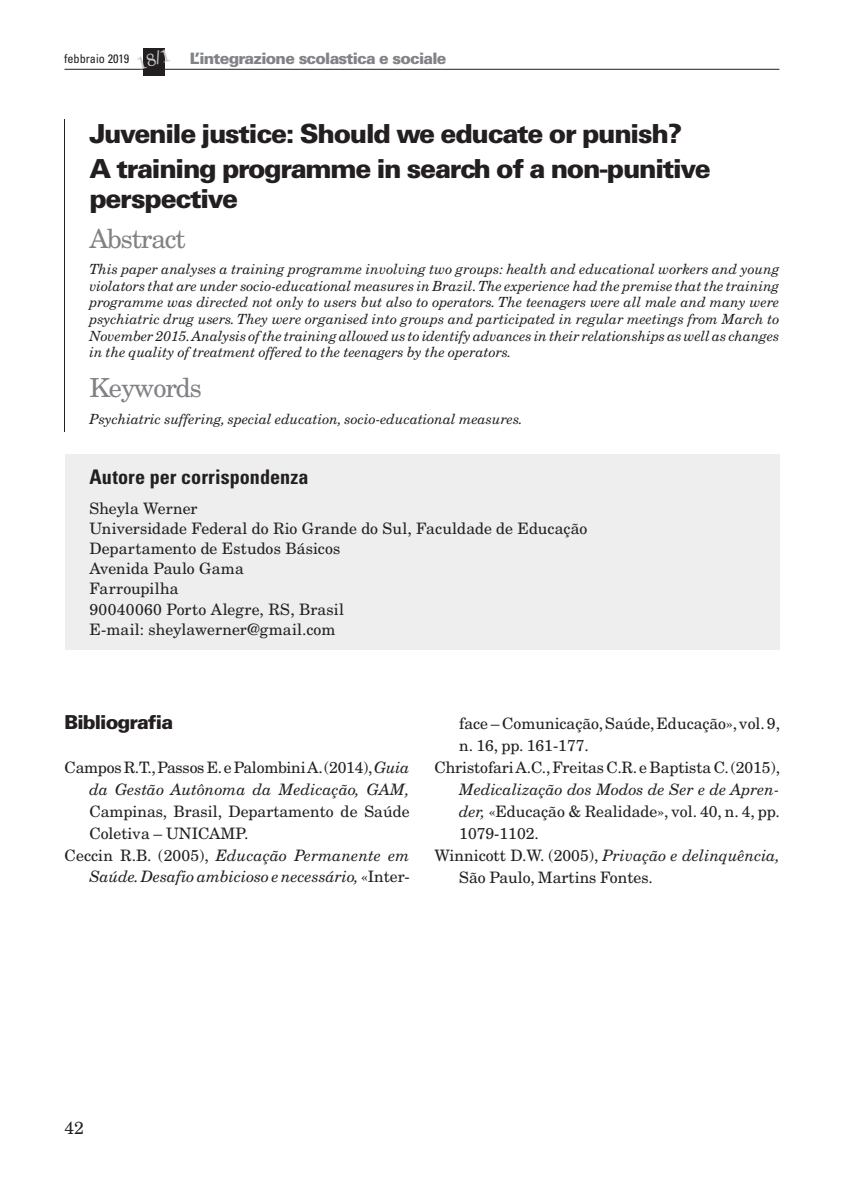
<style>
.page{position:relative;width:844px;height:1191px;background:#fff}
.page>*{position:absolute;margin:0;border:0;box-sizing:border-box;transform-origin:0 0}
.t1{font:900 26.25px/34.6px "Univers LT Std";letter-spacing:-.05em;color:#231f20}
.t2{font:26.25px "New Century Schlbk LT Std";letter-spacing:-.04em;color:#808285}
.t3{font:700 condensed 20.12px "Univers LT Std";color:#231f20}
.t4{font:900 19.25px "Univers LT Std";letter-spacing:-.05em;color:#231f20}
.t5{font:17.5px "New Century Schlbk LT Std";color:#c7c8ca}
.t6{font:17.5px "New Century Schlbk LT Std";color:#231f20}
.t7{font:15.75px/20.1px "New Century Schlbk LT Std";color:#231f20}
.t8{font:italic 15.75px "New Century Schlbk LT Std";color:#231f20}
.t9{font:900 15.75px "Univers LT Std";letter-spacing:-.05em;color:#808285}
.t10{font:italic 14px/16.6px "New Century Schlbk LT Std";color:#231f20;text-align:justify}
.t11{font:condensed 12.25px "Univers LT Std";color:#231f20}
.s1{font-style:italic}
.s2{font-style:normal}
</style>
<div class="page">
<hr style="left:64px;top:69px;width:715px;height:1px;background:#231f20">
<div style="left:143px;top:48px;width:22px;height:27px;background:#231f20"></div>
<hr style="left:64px;top:119px;width:1px;height:44px;background:#231f20">
<hr style="left:64px;top:154px;width:1px;height:73px;background:#231f20">
<hr style="left:64px;top:228px;width:1px;height:36px;background:#231f20">
<hr style="left:64px;top:264px;width:1px;height:112px;background:#231f20">
<hr style="left:64px;top:375px;width:1px;height:34px;background:#231f20">
<svg style="left:64px;top:409px;width:1px;height:23px"></svg>
<div style="left:64px;top:454px;width:715px;height:195px;background:#eeeeef"></div>
<p class="t5" style="left:134px;top:53px;width:36px;rotate:-16deg">18/1</p>
<p class="t11" style="left:64px;top:51px;width:67px">febbraio 2019</p>
<p class="t9" style="left:190px;top:48px;width:258px">L’integrazione scolastica e sociale</p>
<h1 class="t1" style="left:89px;top:116px;width:623px">Juvenile justice: Should we educate or punish?<br>A training programme in search of a non-punitive</h1>
<h1 class="t1" style="left:89px;top:180px;width:150px">perspective</h1>
<h1 class="t2" style="left:89px;top:222px;width:98px">Abstract</h1>
<p class="t10" style="left:89px;top:261px;width:691px">This paper analyses a training programme involving two groups: health and educational workers and young violators that are under socio-educational measures in Brazil. The experience had the premise that the training programme was directed not only to users but also to operators. The teenagers were all male and many were psychiatric drug users. They were organised into groups and participated in regular meetings from March to November 2015. Analysis of the training allowed us to identify advances in their relationships as well as changes in the quality of treatment offered to the teenagers by the operators.</p>
<h1 class="t2" style="left:89px;top:372px;width:114px">Keywords</h1>
<p class="t10" style="left:89px;top:410px;width:434px">Psychiatric suffering, special education, socio-educational measures.</p>
<h2 class="t3" style="left:89px;top:464px;width:221px">Autore per corrispondenza</h2>
<p class="t7" style="left:89px;top:498px;width:499px">Sheyla Werner<br>Universidade Federal do Rio Grande do Sul, Faculdade de Educação<br>Departamento de Estudos Básicos<br>Avenida Paulo Gama<br>Farroupilha<br>90040060 Porto Alegre, RS, Brasil<br>E-mail: sheylawerner@gmail.com</p>
<h3 class="t4" style="left:64px;top:710px;width:110px">Bibliografia</h3>
<p class="t7" style="left:64px;top:756px;width:346px;line-height:21.9px;text-align:right">Campos R.T., Passos E. e Palombini A. (2014), <span class="s1">Guia da Gestão Autônoma da Medicação, GAM,</span></p>
<p class="t7" style="left:89px;top:801px;width:321px">Campinas, Brasil, Departamento de Saúde</p>
<p class="t7" style="left:89px;top:823px;width:160px">Coletiva – UNICAMP.</p>
<p class="t8" style="left:64px;top:845px;width:346px"><span class="s2">Ceccin R.B. (2005),</span> Educação Permanente em</p>
<p class="t8" style="left:89px;top:867px;width:321px">Saúde. Desafio ambicioso e necessário, <span class="s2">«Inter-</span></p>
<p class="t7" style="left:459px;top:713px;width:322px">face – Comunicação, Saúde, Educação», vol. 9,</p>
<p class="t7" style="left:459px;top:735px;width:131px">n. 16, pp. 161-177.</p>
<p class="t7" style="left:434px;top:757px;width:347px">Christofari A.C., Freitas C.R. e Baptista C. (2015),</p>
<p class="t8" style="left:459px;top:780px;width:321px">Medicalização dos Modos de Ser e de Apren-</p>
<p class="t7" style="left:459px;top:801px;width:322px"><span class="s1">der,</span> «Educação &amp; Realidade», vol. 40, n. 4, pp.</p>
<p class="t7" style="left:459px;top:823px;width:81px">1079-1102.</p>
<p class="t8" style="left:434px;top:845px;width:347px"><span class="s2">Winnicott D.W. (2005),</span> Privação e delinquência,</p>
<p class="t7" style="left:459px;top:866px;width:195px">São Paulo, Martins Fontes.</p>
<p class="t6" style="left:64px;top:1117px;width:21px">42</p>
</div>
